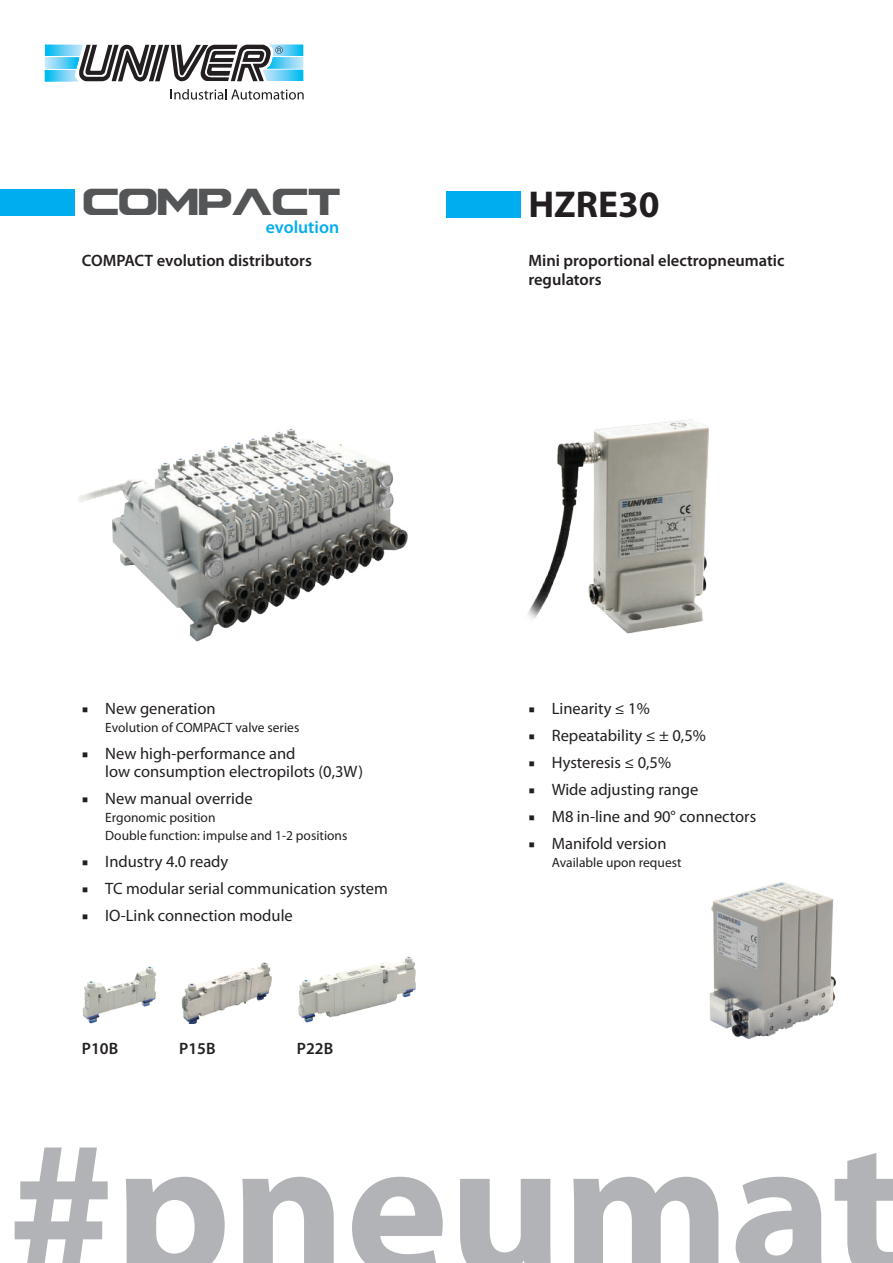
<style>
.page{position:relative;width:893px;height:1263px;background:#fff}
.page>*{position:absolute;margin:0;border:0;box-sizing:border-box;transform-origin:0 0}
.t1{font:700 195px "Myriad Pro";color:#b2b3b7}
.t2{font:700 37.5px "Myriad Pro";color:#231f20}
.t3{font:31.2px "Astera";color:#545557}
.t4{font:600 17.7px "Myriad Pro";color:#00aeef}
.t5{font:16.5px/18px "Myriad Pro";color:#231f20}
.t6{font:600 16.5px/19.8px "Myriad Pro";color:#231f20}
.t7{font:13.5px/18px "Myriad Pro";color:#231f20}
.s1{font-family:"Minion Pro"}
</style>
<div class="page">
<div style="left:0;top:189px;width:74px;height:27px;background:#00aeef"></div>
<svg style="left:45px;top:45px;width:259px;height:37px"></svg>
<svg style="left:171px;top:89px;width:133px;height:11px"></svg>
<div style="left:446px;top:192px;width:75px;height:26px;background:#00aeef"></div>
<img style="left:527px;top:419px;width:182px;height:215px">
<img style="left:709px;top:882px;width:127px;height:157px">
<img style="left:79px;top:428px;width:328px;height:214px">
<img style="left:82px;top:966px;width:74px;height:58px">
<img style="left:298px;top:956px;width:118px;height:67px">
<img style="left:181px;top:962px;width:91px;height:62px">
<h3 class="t3" style="left:84px;top:189px;width:259px">COMPACT</h3>
<p class="t4" style="left:266px;top:218px;width:75px">evolution</p>
<p class="t6" style="left:82px;top:250px;width:232px">COMPACT evolution distributors</p>
<h2 class="t2" style="left:528px;top:184px;width:133px">HZRE30</h2>
<p class="t6" style="left:528px;top:250px;width:258px">Mini proportional electropneumatic regulators</p>
<p class="t5" style="left:82px;top:700px;width:135px"><span class="s1">■</span> New generation</p>
<p class="t7" style="left:105px;top:719px;width:196px">Evolution of COMPACT valve series</p>
<p class="t5" style="left:105px;top:745px;width:259px;text-indent:-23px"><span class="s1">■</span> New high-performance and<br>low consumption electropilots (0,3W)</p>
<p class="t5" style="left:82px;top:790px;width:172px"><span class="s1">■</span> New manual override</p>
<p class="t7" style="left:105px;top:809px;width:244px">Ergonomic position<br>Double function: impulse and 1-2 positions</p>
<p class="t5" style="left:82px;top:853px;width:148px"><span class="s1">■</span> Industry 4.0 ready</p>
<p class="t5" style="left:82px;top:880px;width:308px"><span class="s1">■</span> TC modular serial communication system</p>
<p class="t5" style="left:82px;top:907px;width:213px"><span class="s1">■</span> IO-Link connection module</p>
<p class="t6" style="left:82px;top:1039px;width:38px">P10B</p>
<p class="t6" style="left:179px;top:1039px;width:38px">P15B</p>
<p class="t6" style="left:297px;top:1039px;width:38px">P22B</p>
<p class="t5" style="left:528px;top:700px;width:123px"><span class="s1">■</span> Linearity ≤ 1%</p>
<p class="t5" style="left:528px;top:727px;width:179px"><span class="s1">■</span> Repeatability ≤ ± 0,5%</p>
<p class="t5" style="left:528px;top:754px;width:144px"><span class="s1">■</span> Hysteresis ≤ 0,5%</p>
<p class="t5" style="left:528px;top:781px;width:172px"><span class="s1">■</span> Wide adjusting range</p>
<p class="t5" style="left:528px;top:808px;width:229px"><span class="s1">■</span> M8 in-line and 90° connectors</p>
<p class="t5" style="left:528px;top:835px;width:140px"><span class="s1">■</span> Manifold version</p>
<p class="t7" style="left:552px;top:854px;width:131px">Available upon request</p>
<h1 class="t1" style="left:7px;top:1099px;width:897px">#pneumat</h1>
</div>
